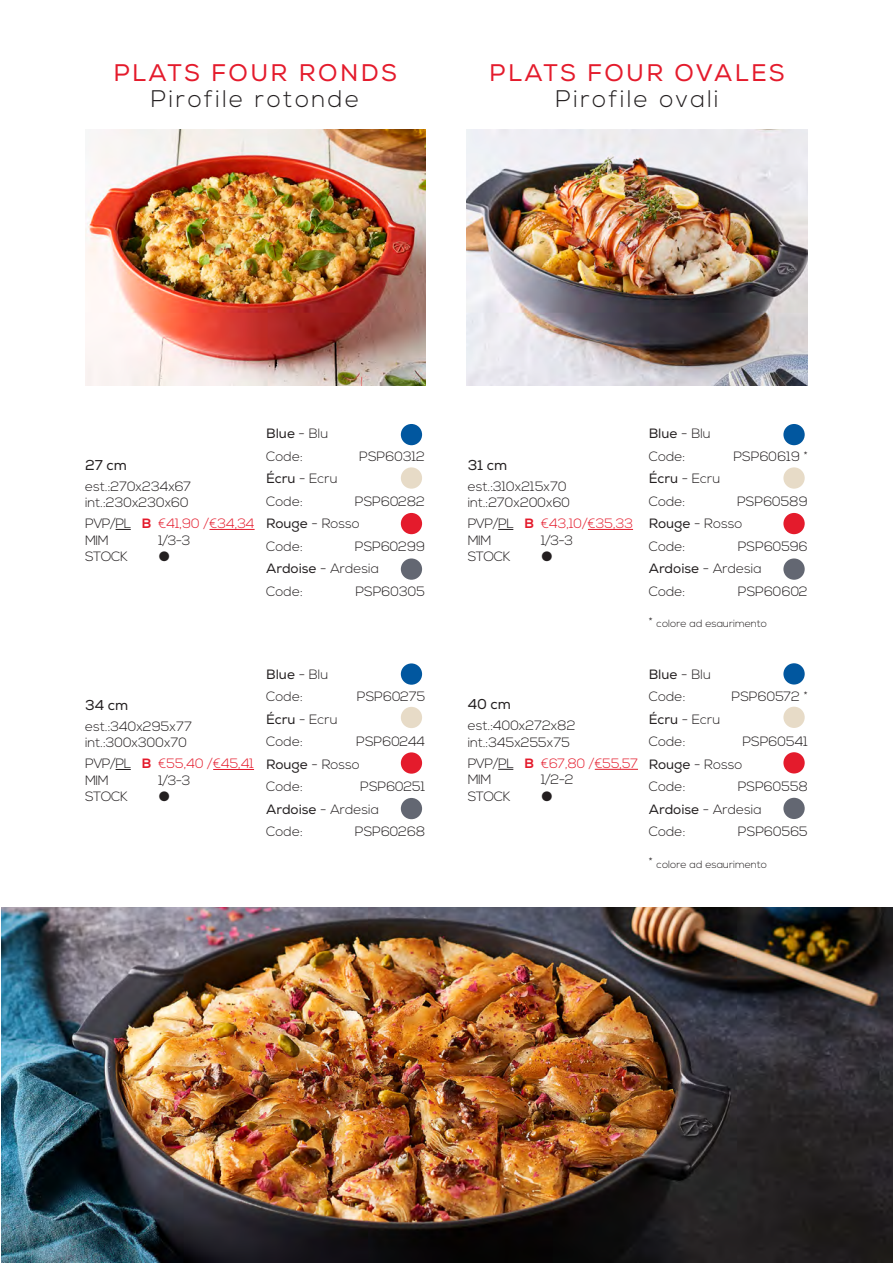
<style>
.page{position:relative;width:893px;height:1263px;background:#fff}
.page>*{position:absolute;margin:0;border:0;box-sizing:border-box;transform-origin:0 0}
.t1{font:24px "Nexa";letter-spacing:.1em;color:#e41b2c}
.t2{font:300 24px "Nexa";letter-spacing:.1em;color:#231f20}
._7__Aligner_sur_la_d{font:14.25px "Nexa";color:#231f20}
._7__Aligner_sur_la_d-2{font:300 13.5px "Nexa";color:#231f20}
._7__Aligner_sur_la_d-3{font:300 13.5px "Nexa";color:#e41b2c}
.t3{font:13.5px "Nexa";color:#231f20}
._7__Aligner_sur_la_d-4{font:300 13.5px "Nexa";letter-spacing:-.04em;color:#e41b2c}
._7__Aligner_sur_la_d-5{font:13.5px "Segoe UI Symbol";color:#231f20}
.t4{font:300 10.5px "Nexa";color:#231f20}
.s1{color:#231f20}
.s2{font-weight:700}
.s3{font-weight:300}
.s4{font-weight:400}
.s5{font-size:13.5px}
</style>
<div class="page">
<img style="left:1px;top:907px;width:892px;height:356px">
<img style="left:467px;top:130px;width:340px;height:255px">
<img style="left:85px;top:130px;width:340px;height:255px">
<div style="left:401px;top:424px;width:21px;height:21px;background:#01579f;border-radius:50%"></div>
<div style="left:401px;top:467px;width:21px;height:22px;background:#e7dbc7;border-radius:50%"></div>
<div style="left:401px;top:513px;width:21px;height:21px;background:#e41b2c;border-radius:50%"></div>
<div style="left:401px;top:558px;width:21px;height:22px;background:#636772;border-radius:50%"></div>
<svg style="left:116px;top:529px;width:15px;height:1px"></svg>
<hr style="left:209px;top:529px;width:46px;height:1px;background:#e41b2c">
<div style="left:401px;top:663px;width:21px;height:22px;background:#01579f;border-radius:50%"></div>
<div style="left:401px;top:707px;width:21px;height:21px;background:#e7dbc7;border-radius:50%"></div>
<div style="left:401px;top:752px;width:21px;height:22px;background:#e41b2c;border-radius:50%"></div>
<div style="left:401px;top:798px;width:21px;height:21px;background:#636772;border-radius:50%"></div>
<svg style="left:116px;top:769px;width:15px;height:1px"></svg>
<hr style="left:213px;top:769px;width:41px;height:1px;background:#e41b2c">
<div style="left:783px;top:424px;width:22px;height:21px;background:#01579f;border-radius:50%"></div>
<div style="left:783px;top:467px;width:22px;height:22px;background:#e7dbc7;border-radius:50%"></div>
<div style="left:783px;top:513px;width:22px;height:21px;background:#e41b2c;border-radius:50%"></div>
<div style="left:783px;top:558px;width:22px;height:22px;background:#636772;border-radius:50%"></div>
<svg style="left:498px;top:529px;width:15px;height:1px"></svg>
<hr style="left:588px;top:529px;width:45px;height:1px;background:#e41b2c">
<div style="left:783px;top:663px;width:22px;height:21px;background:#01579f;border-radius:50%"></div>
<div style="left:783px;top:707px;width:22px;height:21px;background:#e7dbc7;border-radius:50%"></div>
<div style="left:783px;top:752px;width:22px;height:21px;background:#e41b2c;border-radius:50%"></div>
<div style="left:783px;top:798px;width:22px;height:21px;background:#636772;border-radius:50%"></div>
<svg style="left:498px;top:769px;width:15px;height:1px"></svg>
<hr style="left:595px;top:769px;width:43px;height:1px;background:#e41b2c">
<p class="t1" style="left:113px;top:58px;width:285px">PLATS FOUR RONDS</p>
<p class="t2" style="left:151px;top:85px;width:210px">Pirofile rotonde</p>
<p class="t1" style="left:489px;top:58px;width:297px">PLATS FOUR OVALES</p>
<p class="t2" style="left:555px;top:85px;width:165px">Pirofile ovali</p>
<p class="_7__Aligner_sur_la_d" style="left:85px;top:456px;width:43px">27 cm</p>
<p class="_7__Aligner_sur_la_d-2" style="left:85px;top:478px;width:108px">est.:270x234x67</p>
<p class="_7__Aligner_sur_la_d-2" style="left:85px;top:495px;width:105px">int.:230x230x60</p>
<p class="_7__Aligner_sur_la_d-3" style="left:85px;top:516px;width:171px"><span class="s1">PVP/PL</span> <span class="s2">B</span> €41,90 /€34,34</p>
<p class="_7__Aligner_sur_la_d-2" style="left:85px;top:532px;width:25px">MIM</p>
<p class="_7__Aligner_sur_la_d-2" style="left:159px;top:532px;width:33px">1/3-3</p>
<p class="_7__Aligner_sur_la_d-2" style="left:85px;top:549px;width:44px">STOCK</p>
<p class="_7__Aligner_sur_la_d-5" style="left:159px;top:548px;width:13px">●</p>
<p class="t3" style="left:266px;top:425px;width:63px">Blue <span class="s3">- Blu</span></p>
<p class="_7__Aligner_sur_la_d-2" style="left:266px;top:448px;width:38px">Code:</p>
<p class="_7__Aligner_sur_la_d-2" style="left:266px;top:471px;width:73px"><span class="s4">Écru</span> - Ecru</p>
<p class="_7__Aligner_sur_la_d-2" style="left:266px;top:493px;width:38px">Code:</p>
<p class="_7__Aligner_sur_la_d-2" style="left:266px;top:516px;width:95px"><span class="s4">Rouge</span> - Rosso</p>
<p class="_7__Aligner_sur_la_d-2" style="left:266px;top:538px;width:38px">Code:</p>
<p class="_7__Aligner_sur_la_d-2" style="left:266px;top:561px;width:114px"><span class="s4">Ardoise</span> - Ardesia</p>
<p class="_7__Aligner_sur_la_d-2" style="left:266px;top:583px;width:38px">Code:</p>
<p class="_7__Aligner_sur_la_d-2" style="left:359px;top:449px;width:67px">PSP60312</p>
<p class="_7__Aligner_sur_la_d-2" style="left:355px;top:494px;width:72px">PSP60282</p>
<p class="_7__Aligner_sur_la_d-2" style="left:355px;top:539px;width:72px">PSP60299</p>
<p class="_7__Aligner_sur_la_d-2" style="left:355px;top:584px;width:71px">PSP60305</p>
<p class="_7__Aligner_sur_la_d" style="left:85px;top:696px;width:45px">34 cm</p>
<p class="_7__Aligner_sur_la_d-2" style="left:85px;top:718px;width:109px">est.:340x295x77</p>
<p class="_7__Aligner_sur_la_d-2" style="left:85px;top:735px;width:104px">int.:300x300x70</p>
<p class="_7__Aligner_sur_la_d-3" style="left:85px;top:756px;width:170px"><span class="s1">PVP/PL</span> <span class="s2">B</span> €55,40 /€45,41</p>
<p class="_7__Aligner_sur_la_d-2" style="left:85px;top:772px;width:25px">MIM</p>
<p class="_7__Aligner_sur_la_d-2" style="left:159px;top:772px;width:33px">1/3-3</p>
<p class="_7__Aligner_sur_la_d-2" style="left:85px;top:789px;width:44px">STOCK</p>
<p class="_7__Aligner_sur_la_d-5" style="left:159px;top:788px;width:13px">●</p>
<p class="t3" style="left:266px;top:666px;width:63px">Blue <span class="s3">- Blu</span></p>
<p class="_7__Aligner_sur_la_d-2" style="left:266px;top:689px;width:38px">Code:</p>
<p class="_7__Aligner_sur_la_d-2" style="left:266px;top:711px;width:73px"><span class="s4">Écru</span> - Ecru</p>
<p class="_7__Aligner_sur_la_d-2" style="left:266px;top:734px;width:38px">Code:</p>
<p class="_7__Aligner_sur_la_d-2" style="left:266px;top:756px;width:95px"><span class="s4">Rouge</span> - Rosso</p>
<p class="_7__Aligner_sur_la_d-2" style="left:266px;top:779px;width:38px">Code:</p>
<p class="_7__Aligner_sur_la_d-2" style="left:266px;top:801px;width:114px"><span class="s4">Ardoise</span> - Ardesia</p>
<p class="_7__Aligner_sur_la_d-2" style="left:266px;top:824px;width:38px">Code:</p>
<p class="_7__Aligner_sur_la_d-2" style="left:357px;top:689px;width:70px">PSP60275</p>
<p class="_7__Aligner_sur_la_d-2" style="left:356px;top:734px;width:71px">PSP60244</p>
<p class="_7__Aligner_sur_la_d-2" style="left:360px;top:779px;width:67px">PSP60251</p>
<p class="_7__Aligner_sur_la_d-2" style="left:355px;top:824px;width:72px">PSP60268</p>
<p class="_7__Aligner_sur_la_d" style="left:468px;top:456px;width:41px">31 cm</p>
<p class="_7__Aligner_sur_la_d-2" style="left:468px;top:478px;width:101px">est.:310x215x70</p>
<p class="_7__Aligner_sur_la_d-2" style="left:468px;top:495px;width:104px">int.:270x200x60</p>
<p class="_7__Aligner_sur_la_d-3" style="left:468px;top:516px;width:167px"><span class="s1">PVP/PL</span> <span class="s2">B</span> €43,10/€35,33</p>
<p class="_7__Aligner_sur_la_d-2" style="left:468px;top:532px;width:25px">MIM</p>
<p class="_7__Aligner_sur_la_d-2" style="left:541px;top:532px;width:33px">1/3-3</p>
<p class="_7__Aligner_sur_la_d-2" style="left:468px;top:549px;width:44px">STOCK</p>
<p class="_7__Aligner_sur_la_d-5" style="left:541px;top:548px;width:13px">●</p>
<p class="t3" style="left:649px;top:425px;width:63px">Blue <span class="s3">- Blu</span></p>
<p class="_7__Aligner_sur_la_d-2" style="left:649px;top:448px;width:38px">Code:</p>
<p class="_7__Aligner_sur_la_d-2" style="left:649px;top:471px;width:73px"><span class="s4">Écru</span> - Ecru</p>
<p class="_7__Aligner_sur_la_d-2" style="left:649px;top:493px;width:38px">Code:</p>
<p class="_7__Aligner_sur_la_d-2" style="left:649px;top:516px;width:95px"><span class="s4">Rouge</span> - Rosso</p>
<p class="_7__Aligner_sur_la_d-2" style="left:649px;top:538px;width:38px">Code:</p>
<p class="_7__Aligner_sur_la_d-2" style="left:649px;top:561px;width:114px"><span class="s4">Ardoise</span> - Ardesia</p>
<p class="_7__Aligner_sur_la_d-2" style="left:649px;top:583px;width:38px">Code:</p>
<p class="_7__Aligner_sur_la_d-2" style="left:733px;top:449px;width:76px">PSP60619 *</p>
<p class="_7__Aligner_sur_la_d-2" style="left:737px;top:494px;width:72px">PSP60589</p>
<p class="_7__Aligner_sur_la_d-2" style="left:738px;top:539px;width:71px">PSP60596</p>
<p class="_7__Aligner_sur_la_d-2" style="left:738px;top:584px;width:71px">PSP60602</p>
<p class="t4" style="left:649px;top:617px;width:120px"><span class="s5">*</span> colore ad esaurimento</p>
<p class="_7__Aligner_sur_la_d" style="left:468px;top:696px;width:45px">40 cm</p>
<p class="_7__Aligner_sur_la_d-2" style="left:468px;top:718px;width:109px">est.:400x272x82</p>
<p class="_7__Aligner_sur_la_d-2" style="left:468px;top:734px;width:104px">int.:345x255x75</p>
<p class="_7__Aligner_sur_la_d-4" style="left:468px;top:755px;width:172px"><span class="s1">PVP/PL</span> <span class="s2">B</span> €67,80 /€55,57</p>
<p class="_7__Aligner_sur_la_d-2" style="left:468px;top:772px;width:25px">MIM</p>
<p class="_7__Aligner_sur_la_d-2" style="left:541px;top:772px;width:34px">1/2-2</p>
<p class="_7__Aligner_sur_la_d-2" style="left:468px;top:788px;width:44px">STOCK</p>
<p class="_7__Aligner_sur_la_d-5" style="left:541px;top:788px;width:13px">●</p>
<p class="t3" style="left:649px;top:666px;width:63px">Blue <span class="s3">- Blu</span></p>
<p class="_7__Aligner_sur_la_d-2" style="left:649px;top:689px;width:38px">Code:</p>
<p class="_7__Aligner_sur_la_d-2" style="left:649px;top:711px;width:73px"><span class="s4">Écru</span> - Ecru</p>
<p class="_7__Aligner_sur_la_d-2" style="left:649px;top:734px;width:38px">Code:</p>
<p class="_7__Aligner_sur_la_d-2" style="left:649px;top:756px;width:95px"><span class="s4">Rouge</span> - Rosso</p>
<p class="_7__Aligner_sur_la_d-2" style="left:649px;top:779px;width:38px">Code:</p>
<p class="_7__Aligner_sur_la_d-2" style="left:649px;top:801px;width:114px"><span class="s4">Ardoise</span> - Ardesia</p>
<p class="_7__Aligner_sur_la_d-2" style="left:649px;top:824px;width:38px">Code:</p>
<p class="_7__Aligner_sur_la_d-2" style="left:732px;top:689px;width:78px">PSP60572 *</p>
<p class="_7__Aligner_sur_la_d-2" style="left:742px;top:734px;width:67px">PSP60541</p>
<p class="_7__Aligner_sur_la_d-2" style="left:738px;top:779px;width:72px">PSP60558</p>
<p class="_7__Aligner_sur_la_d-2" style="left:738px;top:824px;width:71px">PSP60565</p>
<p class="t4" style="left:649px;top:858px;width:120px"><span class="s5">*</span> colore ad esaurimento</p>
</div>
